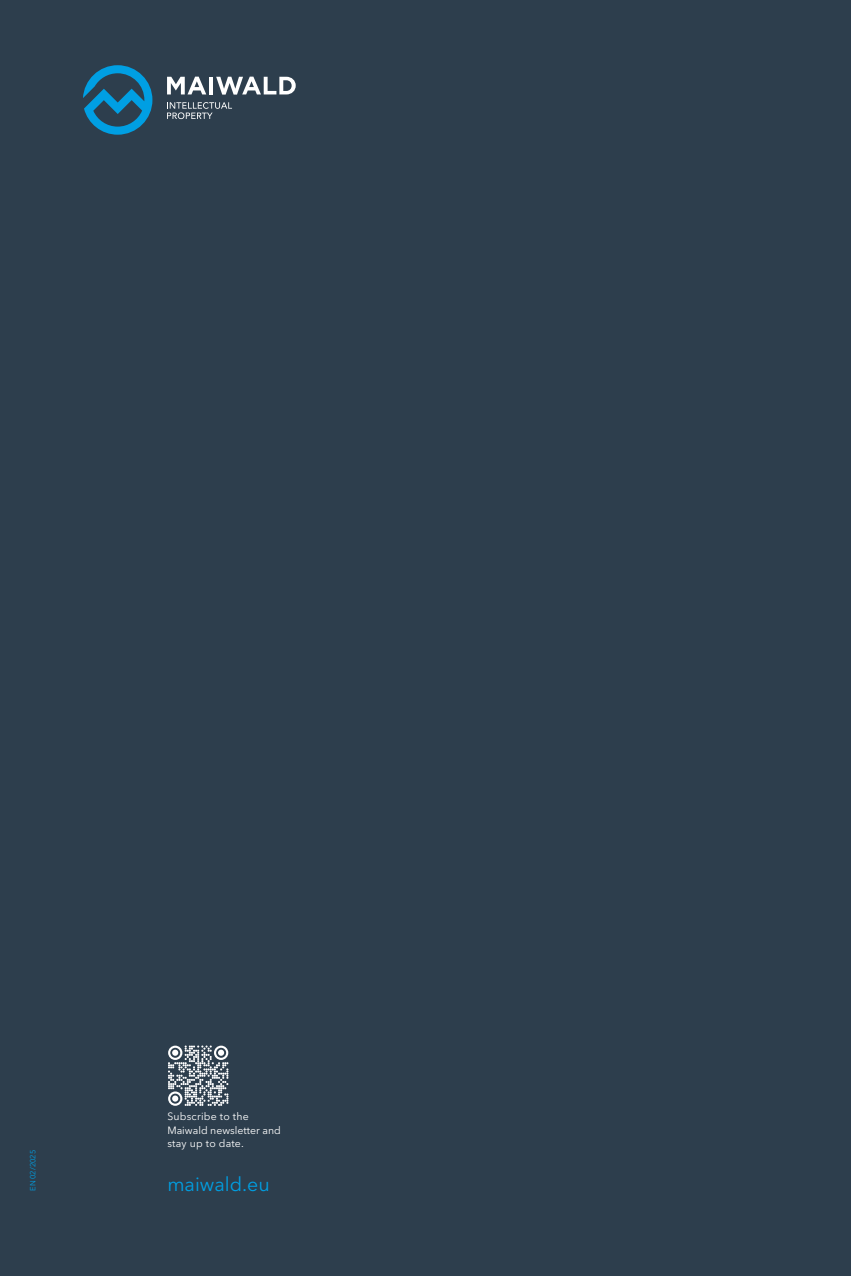
<style>
.page{position:relative;width:851px;height:1276px;background:#fff}
.page>*{position:absolute;margin:0;border:0;box-sizing:border-box;transform-origin:0 0}
.t1{font:19.5px "Avenir Next LT Pro";color:#009fe3}
.t2{font:10.5px/13.5px "Avenir Next LT Pro";letter-spacing:.015em;color:#fff}
.t3{font:7.5px "Avenir Next LT Pro";color:#009fe3}
</style>
<div class="page">
<div style="left:0;top:0;width:850px;height:1276px;background:#2d3e4d"></div>
<svg style="left:83px;top:65px;width:69px;height:70px"></svg>
<svg style="left:167px;top:77px;width:39px;height:17px"></svg>
<hr style="left:209px;top:77px;width:4px;height:17px;background:#fff">
<svg style="left:216px;top:77px;width:80px;height:18px"></svg>
<svg style="left:167px;top:102px;width:65px;height:17px"></svg>
<svg style="left:168px;top:1045px;width:60px;height:61px"></svg>
<p class="t3" style="left:28px;top:1191px;width:42px;rotate:-90deg">EN 02/2025</p>
<p class="t2" style="left:167px;top:1109px;width:115px">Subscribe to the<br>Maiwald newsletter and stay up to date.</p>
<h1 class="t1" style="left:167px;top:1172px;width:104px">maiwald.eu</h1>
</div>
